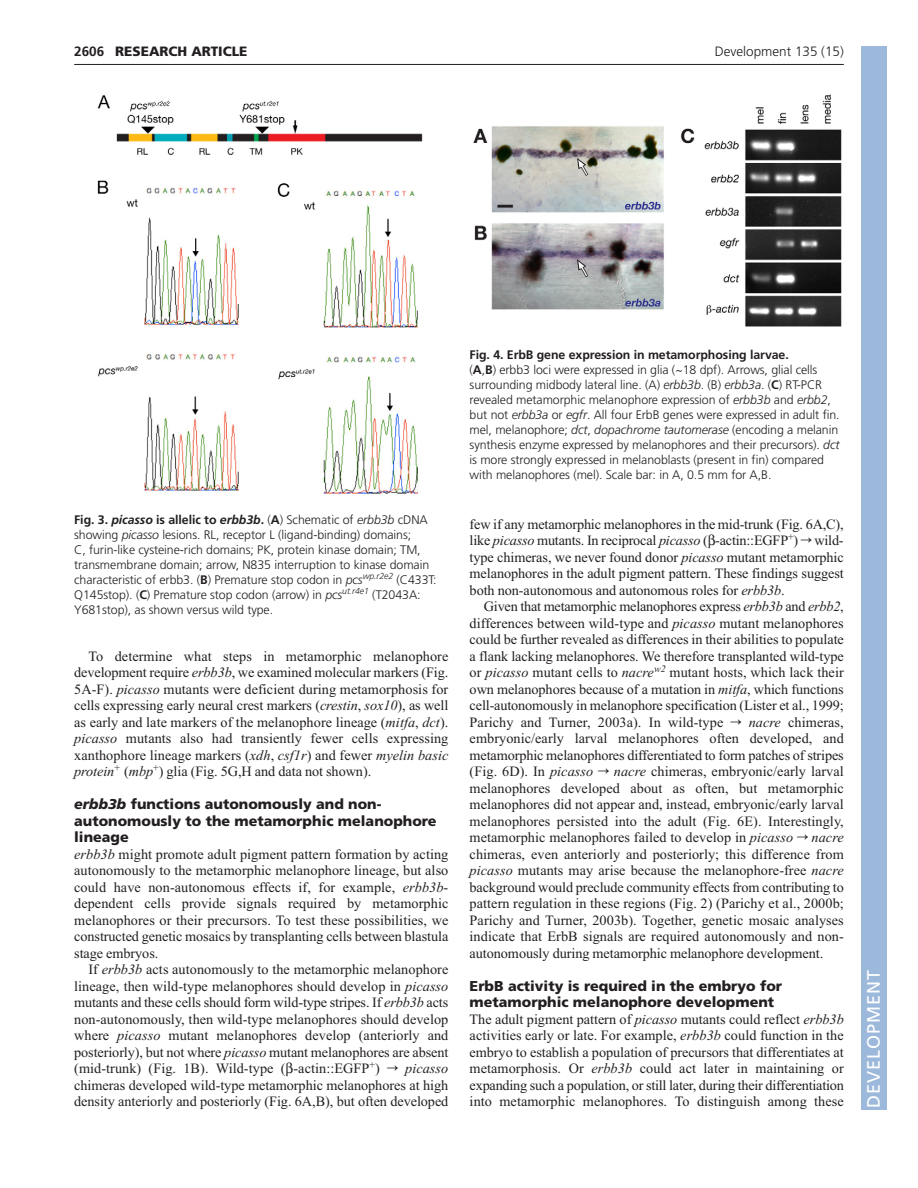
<style>
.page{position:relative;width:918px;height:1188px;background:#fff}
.page>*{position:absolute;margin:0;border:0;box-sizing:border-box;transform-origin:0 0}
.t1{font:18px "Frutiger LT Std";letter-spacing:.055em;color:#fff}
.t2{font:14.25px/16.5px "Times New Roman";letter-spacing:-.005em;color:#231f20;text-align:justify}
.t3{font:900 14.25px/16.5px "Frutiger LT Std";color:#231f20}
.t4{font:300 13.5px "Frutiger LT Std";color:#231f20}
.t5{font:900 13.5px "Frutiger LT Std";color:#231f20}
.t6{font:700 13.5px "Frutiger LT Std";color:#231f20}
.t7{font:300 12.3px/15px "Frutiger LT Std";letter-spacing:-.005em;color:#231f20}
.s1{font-weight:700}
.s2{font-weight:700;font-style:italic}
.s3{font-style:italic}
.s4{font-family:"Math Technical P02"}
</style>
<div class="page">
<hr style="left:74px;top:64px;width:770px;height:1px;background:#231f20">
<img style="left:97px;top:95px;width:326px;height:399px">
<img style="left:473px;top:94px;width:369px;height:233px">
<div style="left:861px;top:46px;width:25px;height:1064px;background:#9cb9db"></div>
<p class="t6" style="left:74px;top:46px;width:32px">2606</p>
<p class="t5" style="left:115px;top:46px;width:134px">RESEARCH ARTICLE</p>
<p class="t4" style="left:715px;top:46px;width:131px">Development 135 (15)</p>
<p class="t7" style="left:74px;top:513px;width:364px"><span class="s1">Fig. 3.</span> <span class="s2">picasso</span> <span class="s1">is allelic to</span> <span class="s2">erbb3b</span><span class="s1">.</span> (<span class="s1">A</span>) Schematic of <span class="s3">erbb3b</span> cDNA showing <span class="s3">picasso</span> lesions. RL, receptor L (ligand-binding) domains;<br>C, furin-like cysteine-rich domains; PK, protein kinase domain; TM, transmembrane domain; arrow, N835 interruption to kinase domain characteristic of erbb3. (<span class="s1">B</span>) Premature stop codon in <span class="s3">pcs</span><sup>wp.r2e2</sup> (C433T:<br>Q145stop). (<span class="s1">C</span>) Premature stop codon (arrow) in <span class="s3">pcs</span><sup>ut.r4e1</sup> (T2043A:<br>Y681stop), as shown versus wild type.</p>
<p class="t2" style="left:74px;top:649px;width:376px;text-indent:14px">To determine what steps in metamorphic melanophore development require <span class="s3">erbb3b</span>, we examined molecular markers (Fig.<br>5A-F). <span class="s3">picasso</span> mutants were deficient during metamorphosis for cells expressing early neural crest markers (<span class="s3">crestin</span>, <span class="s3">sox10</span>), as well as early and late markers of the melanophore lineage (<span class="s3">mitfa</span>, <span class="s3">dct</span>). <span class="s3">picasso</span> mutants also had transiently fewer cells expressing xanthophore lineage markers (<span class="s3">xdh</span>, <span class="s3">csf1r</span>) and fewer <span class="s3">myelin basic protein</span><sup>+</sup> (<span class="s3">mbp</span><sup>+</sup>) glia (Fig. 5G,H and data not shown).</p>
<p class="t3" style="left:74px;top:797px;width:364px"><span class="s3">erbb3b</span> functions autonomously and non&shy;autonomously to the metamorphic melanophore lineage</p>
<p class="t2" style="left:74px;top:847px;width:376px"><span class="s3">erbb3b</span> might promote adult pigment pattern formation by acting autonomously to the metamorphic melanophore lineage, but also could have non-autonomous effects if, for example, <span class="s3">erbb3b&shy;</span>dependent cells provide signals required by metamorphic melanophores or their precursors. To test these possibilities, we constructed genetic mosaics by transplanting cells between blastula stage embryos.</p>
<p class="t2" style="left:74px;top:963px;width:376px;text-indent:14px">If <span class="s3">erbb3b</span> acts autonomously to the metamorphic melanophore lineage, then wild-type melanophores should develop in <span class="s3">picasso </span>mutants and these cells should form wild-type stripes. If <span class="s3">erbb3b</span> acts non-autonomously, then wild-type melanophores should develop where <span class="s3">picasso</span> mutant melanophores develop (anteriorly and posteriorly), but not where <span class="s3">picasso</span> mutant melanophores are absent (mid-trunk) (Fig. 1B). Wild-type ( -actin::EGFP<sup>+</sup>) <span class="s4">r</span> <span class="s3">picasso </span>chimeras developed wild-type metamorphic melanophores at high density anteriorly and posteriorly (Fig. 6A,B), but often developed</p>
<p class="t7" style="left:470px;top:348px;width:372px"><span class="s1">Fig. 4. ErbB gene expression in metamorphosing larvae.<br></span>(<span class="s1">A</span>,<span class="s1">B</span>) erbb3 loci were expressed in glia (~18 dpf). Arrows, glial cells surrounding midbody lateral line. (A) <span class="s3">erbb3b</span>. (B) <span class="s3">erbb3a</span>. (<span class="s1">C</span>) RT-PCR revealed metamorphic melanophore expression of <span class="s3">erbb3b</span> and <span class="s3">erbb2</span>, but not <span class="s3">erbb3a</span> or <span class="s3">egfr</span>. All four ErbB genes were expressed in adult fin. mel, melanophore; <span class="s3">dct</span>, <span class="s3">dopachrome tautomerase</span> (encoding a melanin synthesis enzyme expressed by melanophores and their precursors). <span class="s3">dct </span>is more strongly expressed in melanoblasts (present in fin) compared with melanophores (mel). Scale bar: in A, 0.5 mm for A,B.</p>
<p class="t2" style="left:470px;top:517px;width:376px">few if any metamorphic melanophores in the mid-trunk (Fig. 6A,C), like <span class="s3">picasso</span> mutants. In reciprocal <span class="s3">picasso</span> ( -actin::EGFP<sup>+</sup>) <span class="s4">r</span> wild&shy;type chimeras, we never found donor <span class="s3">picasso</span> mutant metamorphic melanophores in the adult pigment pattern. These findings suggest both non-autonomous and autonomous roles for <span class="s3">erbb3b</span>.</p>
<p class="t2" style="left:470px;top:600px;width:376px;text-indent:14px">Given that metamorphic melanophores express <span class="s3">erbb3b</span> and <span class="s3">erbb2</span>, differences between wild-type and <span class="s3">picasso</span> mutant melanophores could be further revealed as differences in their abilities to populate a flank lacking melanophores. We therefore transplanted wild-type or <span class="s3">picasso</span> mutant cells to <span class="s3">nacre</span><sup>w2</sup> mutant hosts, which lack their own melanophores because of a mutation in <span class="s3">mitfa</span>, which functions cell-autonomously in melanophore specification (Lister et al., 1999; Parichy and Turner, 2003a). In wild-type <span class="s4">r</span> <span class="s3">nacre</span> chimeras, embryonic/early larval melanophores often developed, and metamorphic melanophores differentiated to form patches of stripes (Fig. 6D). In <span class="s3">picasso</span> <span class="s4">r</span> <span class="s3">nacre</span> chimeras, embryonic/early larval melanophores developed about as often, but metamorphic melanophores did not appear and, instead, embryonic/early larval melanophores persisted into the adult (Fig. 6E). Interestingly, metamorphic melanophores failed to develop in <span class="s3">picasso</span> <span class="s4">r</span> <span class="s3">nacre </span>chimeras, even anteriorly and posteriorly; this difference from <span class="s3">picasso</span> mutants may arise because the melanophore-free <span class="s3">nacre </span>background would preclude community effects from contributing to pattern regulation in these regions (Fig. 2) (Parichy et al., 2000b; Parichy and Turner, 2003b). Together, genetic mosaic analyses indicate that ErbB signals are required autonomously and non&shy;autonomously during metamorphic melanophore development.</p>
<p class="t3" style="left:470px;top:979px;width:314px">ErbB activity is required in the embryo for metamorphic melanophore development</p>
<p class="t2" style="left:470px;top:1012px;width:376px">The adult pigment pattern of <span class="s3">picasso</span> mutants could reflect <span class="s3">erbb3b </span>activities early or late. For example, <span class="s3">erbb3b</span> could function in the embryo to establish a population of precursors that differentiates at metamorphosis. Or <span class="s3">erbb3b</span> could act later in maintaining or expanding such a population, or still later, during their differentiation into metamorphic melanophores. To distinguish among these</p>
<p class="t1" style="left:863px;top:1108px;width:140px;rotate:-90deg">DEVELOPMENT</p>
</div>
